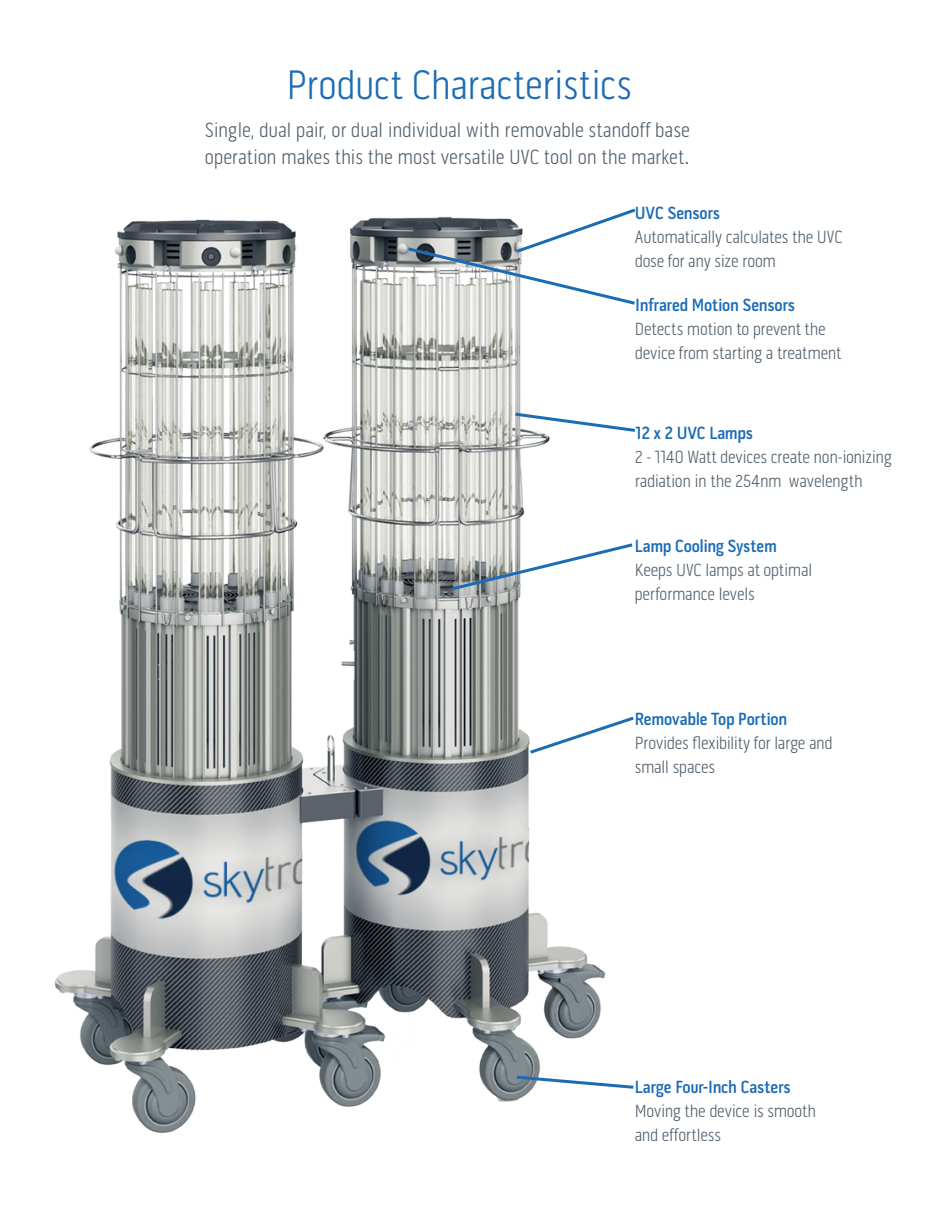
<style>
.page{position:relative;width:932px;height:1215px;background:#fff}
.page>*{position:absolute;margin:0;border:0;box-sizing:border-box;transform-origin:0 0}
.Headline{font:300 42px "Pill Gothic 300 mg";letter-spacing:-.005em;color:#1b6bb5}
.garamond_premier_pro{font:300 21px/27px "Pill Gothic 300 mg";letter-spacing:-.01em;color:#53616e}
.garamond_premier_pro-2{font:300 18px/24px "Pill Gothic 300 mg";letter-spacing:-.015em;color:#53616e}
.s1{font-weight:600;color:#1b6bb5}
</style>
<div class="page">
<img style="left:55px;top:217px;width:551px;height:916px">
<svg style="left:405px;top:208px;width:231px;height:99px"></svg>
<svg style="left:512px;top:411px;width:123px;height:23px"></svg>
<svg style="left:449px;top:541px;width:184px;height:51px"></svg>
<svg style="left:526px;top:714px;width:108px;height:42px"></svg>
<svg style="left:513px;top:1074px;width:121px;height:16px"></svg>
<p class="Headline" style="left:286px;top:61px;width:347px">Product Characteristics</p>
<p class="garamond_premier_pro" style="left:205px;top:116px;width:486px">Single, dual pair, or dual individual with removable standoff base operation makes this the most versatile UVC tool on the market.</p>
<p class="garamond_premier_pro-2" style="left:634px;top:201px;width:209px"><span class="s1">UVC Sensors<br></span>Automatically calculates the UVC dose for any size room</p>
<p class="garamond_premier_pro-2" style="left:634px;top:293px;width:208px"><span class="s1">Infrared Motion Sensors<br></span>Detects motion to prevent the device from starting a treatment</p>
<p class="garamond_premier_pro-2" style="left:634px;top:421px;width:258px"><span class="s1">12 x 2 UVC Lamps<br></span>2 - 1140 Watt devices create non-ionizing radiation in the 254nm wavelength</p>
<p class="garamond_premier_pro-2" style="left:634px;top:534px;width:179px"><span class="s1">Lamp Cooling System<br></span>Keeps UVC lamps at optimal performance levels</p>
<p class="garamond_premier_pro-2" style="left:634px;top:707px;width:199px"><span class="s1">Removable Top Portion<br></span>Provides flexibility for large and small spaces</p>
<p class="garamond_premier_pro-2" style="left:634px;top:1075px;width:183px"><span class="s1">Large Four-Inch Casters<br></span>Moving the device is smooth and effortless</p>
</div>
